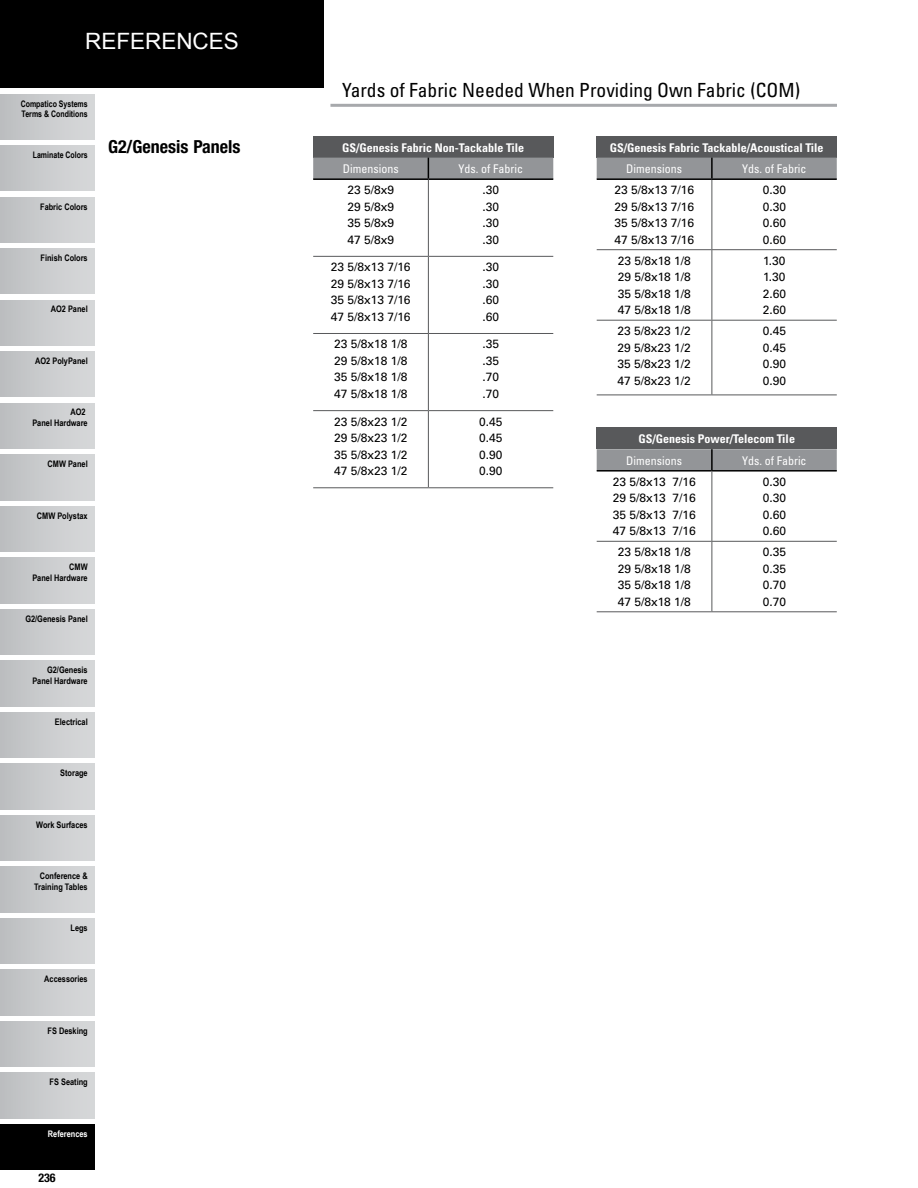
<style>
.page{position:relative;width:918px;height:1188px;background:#fff}
.page>*{position:absolute;margin:0;border:0;box-sizing:border-box;transform-origin:0 0}
.t1{font:22.5px "Arial";color:#fff}
.t2{font:condensed 19.5px "Univers";color:#000}
.t3{font:700 condensed 18px "Helvetica Neue LT Std";color:#000}
.t4{font:12px/16.5px "Univers";color:#000;text-align:justify}
.t5{font:700 condensed 12px "Univers";color:#fff}
.t6{font:condensed 12px "Univers";color:#fff}
.t7{font:700 condensed 12px "Helvetica Neue LT Std";color:#000}
.t8{font:700 9px/10.8px "Arial Narrow";color:#000;text-align:right}
.t9{font:700 9px/10.8px "Arial Narrow";color:#000;scale:.95 1}
.t10{font:700 9px "Arial Narrow";color:#fff}
</style>
<div class="page">
<div style="left:0;top:0;width:324px;height:88px;background:#000"></div>
<div style="left:0;top:94px;width:94px;height:45px;background:linear-gradient(to right,#bdbec1,#d8d9da)"></div>
<div style="left:0;top:352px;width:94px;height:45px;background:linear-gradient(to right,#bdbec1,#d8d9da)"></div>
<div style="left:0;top:403px;width:94px;height:45px;background:linear-gradient(to right,#bdbec1,#d8d9da)"></div>
<div style="left:0;top:455px;width:94px;height:45px;background:linear-gradient(to right,#bdbec1,#d8d9da)"></div>
<div style="left:0;top:300px;width:94px;height:45px;background:linear-gradient(to right,#bdbec1,#d8d9da)"></div>
<div style="left:0;top:146px;width:94px;height:45px;background:linear-gradient(to right,#bdbec1,#d8d9da)"></div>
<div style="left:0;top:197px;width:94px;height:45px;background:linear-gradient(to right,#bdbec1,#d8d9da)"></div>
<div style="left:0;top:249px;width:94px;height:45px;background:linear-gradient(to right,#bdbec1,#d8d9da)"></div>
<div style="left:0;top:1124px;width:94px;height:46px;background:#000"></div>
<div style="left:0;top:1073px;width:94px;height:45px;background:linear-gradient(to right,#bdbec1,#d8d9da)"></div>
<div style="left:0;top:918px;width:94px;height:46px;background:linear-gradient(to right,#bdbec1,#d8d9da)"></div>
<div style="left:0;top:970px;width:94px;height:45px;background:linear-gradient(to right,#bdbec1,#d8d9da)"></div>
<div style="left:0;top:1021px;width:94px;height:46px;background:linear-gradient(to right,#bdbec1,#d8d9da)"></div>
<div style="left:0;top:506px;width:94px;height:46px;background:linear-gradient(to right,#bdbec1,#d8d9da)"></div>
<div style="left:0;top:764px;width:94px;height:45px;background:linear-gradient(to right,#bdbec1,#d8d9da)"></div>
<div style="left:0;top:815px;width:94px;height:46px;background:linear-gradient(to right,#bdbec1,#d8d9da)"></div>
<div style="left:0;top:867px;width:94px;height:45px;background:linear-gradient(to right,#bdbec1,#d8d9da)"></div>
<div style="left:0;top:712px;width:94px;height:46px;background:linear-gradient(to right,#bdbec1,#d8d9da)"></div>
<div style="left:0;top:558px;width:94px;height:45px;background:linear-gradient(to right,#bdbec1,#d8d9da)"></div>
<div style="left:0;top:609px;width:94px;height:46px;background:linear-gradient(to right,#bdbec1,#d8d9da)"></div>
<div style="left:0;top:661px;width:94px;height:45px;background:linear-gradient(to right,#bdbec1,#d8d9da)"></div>
<hr style="left:330px;top:104px;width:507px;height:3px;background:#a7a9ac">
<div style="left:597px;top:136px;width:240px;height:22px;background:#58595b"></div>
<div style="left:597px;top:158px;width:240px;height:20px;background:#939598"></div>
<hr style="left:711px;top:158px;width:2px;height:20px;background:#000">
<hr style="left:597px;top:178px;width:115px;height:2px;background:#000">
<hr style="left:712px;top:178px;width:125px;height:2px;background:#000">
<hr style="left:712px;top:180px;width:1px;height:69px;background:#58595b">
<hr style="left:597px;top:249px;width:115px;height:1px;background:#58595b">
<hr style="left:712px;top:249px;width:125px;height:1px;background:#58595b">
<hr style="left:712px;top:250px;width:1px;height:70px;background:#58595b">
<hr style="left:712px;top:321px;width:1px;height:74px;background:#58595b">
<hr style="left:597px;top:320px;width:115px;height:1px;background:#58595b">
<hr style="left:712px;top:320px;width:125px;height:1px;background:#58595b">
<hr style="left:597px;top:395px;width:115px;height:1px;background:#58595b">
<hr style="left:712px;top:395px;width:125px;height:1px;background:#58595b">
<div style="left:597px;top:428px;width:240px;height:21px;background:#58595b"></div>
<div style="left:597px;top:449px;width:240px;height:21px;background:#939598"></div>
<hr style="left:711px;top:449px;width:2px;height:21px;background:#000">
<hr style="left:597px;top:470px;width:115px;height:2px;background:#000">
<hr style="left:712px;top:470px;width:125px;height:2px;background:#000">
<hr style="left:712px;top:472px;width:1px;height:69px;background:#58595b">
<hr style="left:597px;top:541px;width:115px;height:1px;background:#58595b">
<hr style="left:712px;top:541px;width:125px;height:1px;background:#58595b">
<hr style="left:712px;top:542px;width:1px;height:69px;background:#58595b">
<hr style="left:597px;top:611px;width:115px;height:1px;background:#58595b">
<hr style="left:712px;top:611px;width:125px;height:1px;background:#58595b">
<div style="left:313px;top:136px;width:240px;height:22px;background:#58595b"></div>
<div style="left:313px;top:158px;width:240px;height:20px;background:#939598"></div>
<hr style="left:313px;top:178px;width:115px;height:2px;background:#000">
<hr style="left:428px;top:178px;width:125px;height:2px;background:#000">
<hr style="left:428px;top:180px;width:1px;height:76px;background:#58595b">
<hr style="left:313px;top:256px;width:115px;height:1px;background:#58595b">
<hr style="left:428px;top:256px;width:125px;height:1px;background:#58595b">
<hr style="left:428px;top:257px;width:1px;height:76px;background:#58595b">
<hr style="left:313px;top:333px;width:115px;height:1px;background:#58595b">
<hr style="left:428px;top:333px;width:125px;height:1px;background:#58595b">
<hr style="left:428px;top:334px;width:1px;height:76px;background:#58595b">
<hr style="left:313px;top:410px;width:115px;height:1px;background:#58595b">
<hr style="left:428px;top:410px;width:125px;height:1px;background:#58595b">
<hr style="left:428px;top:411px;width:1px;height:76px;background:#58595b">
<hr style="left:313px;top:487px;width:115px;height:1px;background:#58595b">
<hr style="left:428px;top:487px;width:125px;height:1px;background:#58595b">
<h1 class="t1" style="left:85px;top:26px;width:155px">REFERENCES</h1>
<p class="t9" style="left:21px;top:97px;width:72px">Compatico Systems<br>Terms &amp; Conditions</p>
<h2 class="t2" style="left:342px;top:77px;width:460px">Yards of Fabric Needed When Providing Own Fabric (COM)</h2>
<p class="t9" style="left:33px;top:149px;width:59px">Laminate Colors</p>
<p class="t8" style="left:40px;top:201px;width:49px">Fabric Colors</p>
<p class="t8" style="left:41px;top:252px;width:49px">Finish Colors</p>
<p class="t8" style="left:51px;top:303px;width:38px">AO2 Panel</p>
<p class="t8" style="left:35px;top:355px;width:54px">AO2 PolyPanel</p>
<p class="t8" style="left:32px;top:406px;width:57px">AO2<br>Panel Hardware</p>
<p class="t8" style="left:48px;top:458px;width:42px">CMW Panel</p>
<p class="t8" style="left:37px;top:510px;width:52px">CMW Polystax</p>
<p class="t8" style="left:32px;top:561px;width:57px">CMW<br>Panel Hardware</p>
<p class="t8" style="left:25px;top:613px;width:64px">G2/Genesis Panel</p>
<p class="t8" style="left:32px;top:664px;width:57px">G2/Genesis<br>Panel Hardware</p>
<p class="t8" style="left:55px;top:716px;width:34px">Electrical</p>
<p class="t8" style="left:60px;top:767px;width:29px">Storage</p>
<p class="t8" style="left:36px;top:819px;width:53px">Work Surfaces</p>
<p class="t8" style="left:34px;top:870px;width:55px">Conference &amp;<br>Training Tables</p>
<p class="t8" style="left:71px;top:922px;width:19px">Legs</p>
<p class="t8" style="left:44px;top:973px;width:45px">Accessories</p>
<p class="t8" style="left:48px;top:1025px;width:42px">FS Desking</p>
<p class="t8" style="left:50px;top:1076px;width:40px">FS Seating</p>
<p class="t10" style="left:48px;top:1127px;width:41px">References</p>
<p class="t7" style="left:38px;top:1170px;width:19px">236</p>
<h3 class="t3" style="left:108px;top:136px;width:134px">G2/Genesis Panels</h3>
<p class="t5" style="left:610px;top:140px;width:215px">GS/Genesis Fabric Tackable/Acoustical Tile</p>
<p class="t6" style="left:626px;top:161px;width:57px">Dimensions</p>
<p class="t6" style="left:742px;top:161px;width:66px">Yds. of Fabric</p>
<p class="t4" style="left:614px;top:182px;width:81px">23 5/8x13 7/16<br>29 5/8x13 7/16<br>35 5/8x13 7/16<br>47 5/8x13 7/16</p>
<p class="t4" style="left:763px;top:182px;width:25px">0.30<br>0.30<br>0.60<br>0.60</p>
<p class="t4" style="left:618px;top:252px;width:75px">23 5/8x18 1/8<br>29 5/8x18 1/8<br>35 5/8x18 1/8<br>47 5/8x18 1/8</p>
<p class="t4" style="left:763px;top:252px;width:25px">1.30<br>1.30<br>2.60<br>2.60</p>
<p class="t4" style="left:618px;top:323px;width:75px">23 5/8x23 1/2<br>29 5/8x23 1/2<br>35 5/8x23 1/2<br>47 5/8x23 1/2</p>
<p class="t4" style="left:763px;top:323px;width:25px">0.45<br>0.45<br>0.90<br>0.90</p>
<p class="t5" style="left:342px;top:140px;width:183px">GS/Genesis Fabric Non-Tackable Tile</p>
<p class="t6" style="left:343px;top:161px;width:57px">Dimensions</p>
<p class="t6" style="left:459px;top:161px;width:66px">Yds. of Fabric</p>
<p class="t4" style="left:347px;top:182px;width:48px">23 5/8x9<br>29 5/8x9<br>35 5/8x9<br>47 5/8x9</p>
<p class="t4" style="left:483px;top:182px;width:18px">.30 .30 .30 .30</p>
<p class="t4" style="left:331px;top:259px;width:81px">23 5/8x13 7/16<br>29 5/8x13 7/16<br>35 5/8x13 7/16<br>47 5/8x13 7/16</p>
<p class="t4" style="left:483px;top:259px;width:18px">.30 .30 .60 .60</p>
<p class="t4" style="left:334px;top:336px;width:75px">23 5/8x18 1/8<br>29 5/8x18 1/8<br>35 5/8x18 1/8<br>47 5/8x18 1/8</p>
<p class="t4" style="left:483px;top:336px;width:18px">.35 .35 .70 .70</p>
<p class="t4" style="left:334px;top:413px;width:75px">23 5/8x23 1/2<br>29 5/8x23 1/2<br>35 5/8x23 1/2<br>47 5/8x23 1/2</p>
<p class="t4" style="left:479px;top:413px;width:25px">0.45<br>0.45<br>0.90<br>0.90</p>
<p class="t5" style="left:638px;top:432px;width:158px">GS/Genesis Power/Telecom Tile</p>
<p class="t6" style="left:626px;top:453px;width:57px">Dimensions</p>
<p class="t6" style="left:742px;top:453px;width:66px">Yds. of Fabric</p>
<p class="t4" style="left:613px;top:473px;width:85px">23 5/8x13 7/16<br>29 5/8x13 7/16<br>35 5/8x13 7/16<br>47 5/8x13 7/16</p>
<p class="t4" style="left:763px;top:473px;width:25px">0.30<br>0.30<br>0.60<br>0.60</p>
<p class="t4" style="left:618px;top:544px;width:75px">23 5/8x18 1/8<br>29 5/8x18 1/8<br>35 5/8x18 1/8<br>47 5/8x18 1/8</p>
<p class="t4" style="left:763px;top:544px;width:25px">0.35<br>0.35<br>0.70<br>0.70</p>
</div>
